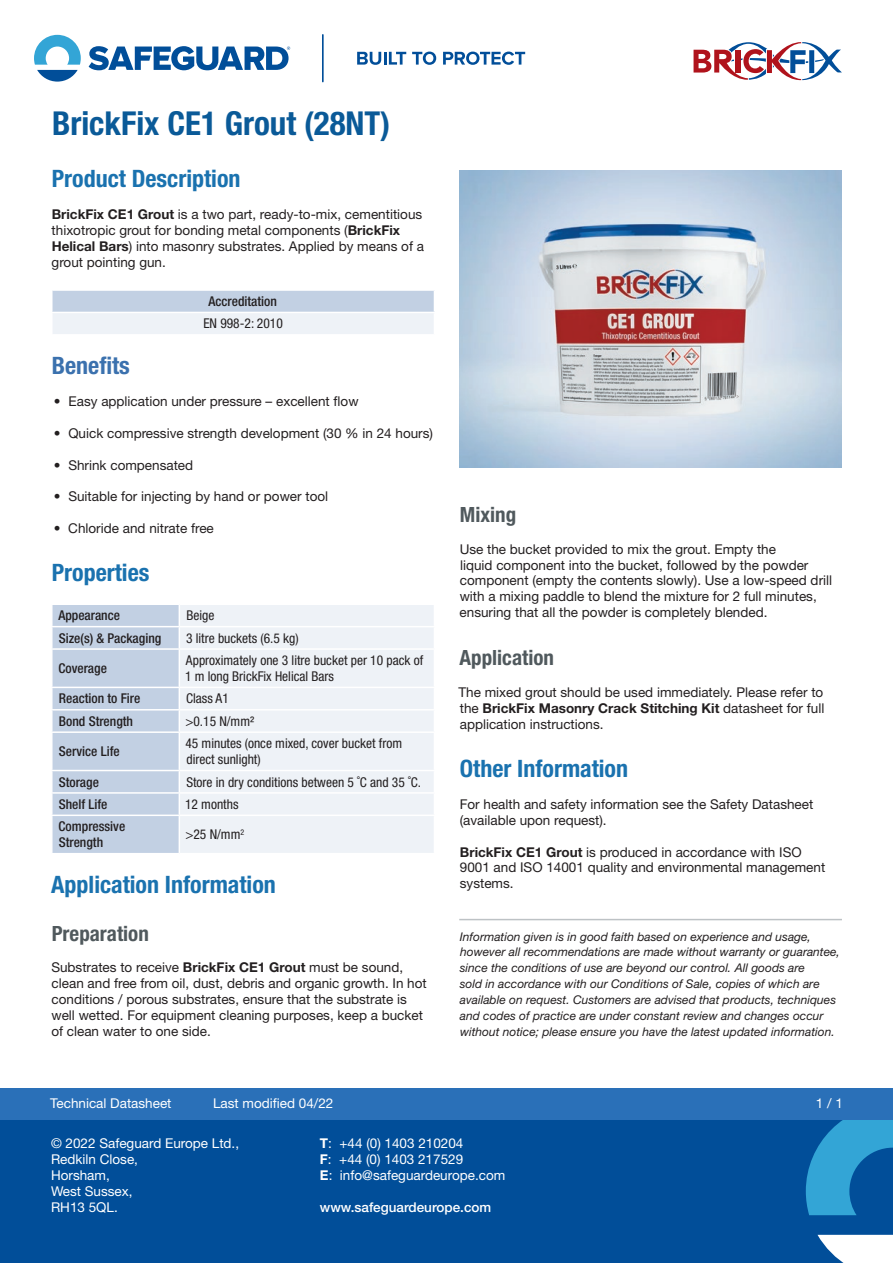
<style>
.page{position:relative;width:893px;height:1263px;background:#fff}
.page>*{position:absolute;margin:0;border:0;box-sizing:border-box;transform-origin:0 0}
.t1{font:700 condensed 33px "Helvetica Neue LT Std";color:#0a5a98}
.t2{font:700 condensed 24px "Helvetica Neue LT Std";color:#1a72af}
.t3{font:700 condensed 24px "Helvetica Neue LT Std";color:#3b71ae}
.t4{font:700 condensed 21px "Helvetica Neue LT Std";color:#50595d}
.t5{font:13.5px/15.9px "Helvetica Neue LT Std";color:#231f20}
.t6{font:condensed 13.5px/15.9px "Helvetica Neue LT Std";color:#231f20}
.t7{font:13.5px/15.9px "Helvetica Neue LT Std";color:#fff}
.t8{font:500 condensed 13.5px/15.9px "Helvetica Neue LT Std";color:#231f20}
.t9{font:500 13.5px "Helvetica Neue LT Std";color:#fff}
.t10{font:italic 12px/15.9px "Helvetica Neue LT Std";color:#231f20}
.s1{font-weight:700}
</style>
<div class="page">
<div style="left:0;top:1103px;width:893px;height:160px;background:#014e99"></div>
<svg style="left:817px;top:1235px;width:76px;height:28px;background:#d7e3ef"></svg>
<svg style="left:806px;top:1119px;width:87px;height:96px"></svg>
<div style="left:0;top:1087px;width:893px;height:32px;background:#2a70b8"></div>
<svg style="left:357px;top:52px;width:49px;height:13px"></svg>
<svg style="left:412px;top:52px;width:24px;height:13px"></svg>
<svg style="left:443px;top:52px;width:82px;height:13px"></svg>
<svg style="left:89px;top:46px;width:201px;height:24px"></svg>
<svg style="left:34px;top:35px;width:47px;height:47px"></svg>
<hr style="left:322px;top:35px;width:2px;height:47px;background:#014e99">
<svg style="left:693px;top:42px;width:149px;height:39px"></svg>
<div style="left:52px;top:290px;width:382px;height:22px;background:#c2d0e3"></div>
<div style="left:52px;top:312px;width:382px;height:23px;background:#eef2f7"></div>
<hr style="left:51px;top:289px;width:384px;height:2px;background:#fff">
<hr style="left:51px;top:291px;width:2px;height:21px;background:#fff">
<hr style="left:51px;top:312px;width:384px;height:1px;background:#fff">
<hr style="left:51px;top:313px;width:2px;height:21px;background:#fff">
<hr style="left:51px;top:334px;width:384px;height:2px;background:#fff">
<div style="left:180px;top:605px;width:254px;height:248px;background:#eef2f7"></div>
<hr style="left:179px;top:626px;width:256px;height:1px;background:#fff">
<hr style="left:179px;top:648px;width:256px;height:2px;background:#fff">
<hr style="left:179px;top:687px;width:256px;height:1px;background:#fff">
<hr style="left:179px;top:709px;width:256px;height:1px;background:#fff">
<hr style="left:179px;top:731px;width:256px;height:2px;background:#fff">
<hr style="left:179px;top:770px;width:256px;height:1px;background:#fff">
<hr style="left:179px;top:792px;width:256px;height:2px;background:#fff">
<hr style="left:179px;top:814px;width:256px;height:2px;background:#fff">
<svg style="left:52px;top:605px;width:127px;height:248px;background:#c5d2e4"></svg>
<img style="left:459px;top:170px;width:383px;height:298px">
<hr style="left:459px;top:919px;width:383px;height:1px;background:#bdc2c5">
<h1 class="t1" style="left:52px;top:103px;width:340px">BrickFix CE1 Grout (28NT)</h1>
<h2 class="t2" style="left:52px;top:164px;width:190px">Product Description</h2>
<p class="t5" style="left:52px;top:206px;width:374px"><span class="s1">BrickFix CE1 Grout</span> is a two part, ready-to-mix, cementitious thixotropic grout for bonding metal components (<span class="s1">BrickFix Helical Bars</span>) into masonry substrates. Applied by means of a grout pointing gun.</p>
<p class="t8" style="left:209px;top:293px;width:70px">Accreditation</p>
<p class="t6" style="left:203px;top:316px;width:81px">EN 998-2: 2010</p>
<h2 class="t3" style="left:52px;top:351px;width:80px">Benefits</h2>
<p class="t5" style="left:54px;top:393px;width:306px">• Easy application under pressure – excellent flow</p>
<p class="t5" style="left:54px;top:425px;width:381px">• Quick compressive strength development (30 % in 24 hours)</p>
<p class="t5" style="left:54px;top:457px;width:141px">• Shrink compensated</p>
<p class="t5" style="left:54px;top:488px;width:276px">• Suitable for injecting by hand or power tool</p>
<p class="t5" style="left:54px;top:520px;width:161px">• Chloride and nitrate free</p>
<h2 class="t2" style="left:52px;top:558px;width:99px">Properties</h2>
<p class="t8" style="left:58px;top:607px;width:63px">Appearance</p>
<p class="t6" style="left:187px;top:607px;width:29px">Beige</p>
<p class="t8" style="left:59px;top:630px;width:104px">Size(s) &amp; Packaging</p>
<p class="t6" style="left:186px;top:630px;width:114px">3 litre buckets (6.5 kg)</p>
<p class="t8" style="left:59px;top:660px;width:50px">Coverage</p>
<p class="t6" style="left:185px;top:652px;width:240px">Approximately one 3 litre bucket per 10 pack of<br>1 m long BrickFix Helical Bars</p>
<p class="t8" style="left:59px;top:690px;width:83px">Reaction to Fire</p>
<p class="t6" style="left:186px;top:691px;width:44px">Class A1</p>
<p class="t8" style="left:59px;top:713px;width:76px">Bond Strength</p>
<p class="t6" style="left:185px;top:713px;width:70px">&gt;0.15 N/mm²</p>
<p class="t8" style="left:59px;top:743px;width:62px">Service Life</p>
<p class="t6" style="left:185px;top:735px;width:218px">45 minutes (once mixed, cover bucket from direct sunlight)</p>
<p class="t8" style="left:59px;top:774px;width:42px">Storage</p>
<p class="t6" style="left:186px;top:774px;width:236px">Store in dry conditions between 5 ˚C and 35 ˚C.</p>
<p class="t8" style="left:59px;top:796px;width:50px">Shelf Life</p>
<p class="t6" style="left:185px;top:796px;width:55px">12 months</p>
<p class="t8" style="left:59px;top:818px;width:68px">Compressive<br>Strength</p>
<p class="t6" style="left:185px;top:826px;width:60px">&gt;25 N/mm<sup>2</sup></p>
<h2 class="t2" style="left:51px;top:870px;width:226px">Application Information</h2>
<h3 class="t4" style="left:52px;top:920px;width:99px">Preparation</h3>
<p class="t5" style="left:51px;top:959px;width:377px">Substrates to receive <span class="s1">BrickFix CE1 Grout</span> must be sound, clean and free from oil, dust, debris and organic growth. In hot conditions / porous substrates, ensure that the substrate is well wetted. For equipment cleaning purposes, keep a bucket of clean water to one side.</p>
<h3 class="t4" style="left:460px;top:501px;width:58px">Mixing</h3>
<p class="t5" style="left:460px;top:541px;width:374px">Use the bucket provided to mix the grout. Empty the<br>liquid component into the bucket, followed by the powder component (empty the contents slowly). Use a low-speed drill with a mixing paddle to blend the mixture for 2 full minutes, ensuring that all the powder is completely blended.</p>
<h3 class="t4" style="left:460px;top:645px;width:96px">Application</h3>
<p class="t5" style="left:458px;top:684px;width:367px;text-align:justify">The mixed grout should be used immediately. Please refer to the <span class="s1">BrickFix Masonry Crack Stitching Kit</span> datasheet for full application instructions.</p>
<h2 class="t2" style="left:460px;top:754px;width:170px">Other Information</h2>
<p class="t5" style="left:460px;top:796px;width:355px">For health and safety information see the Safety Datasheet (available upon request).</p>
<p class="t5" style="left:460px;top:844px;width:367px"><span class="s1">BrickFix CE1 Grout</span> is produced in accordance with ISO<br>9001 and ISO 14001 quality and environmental management systems.</p>
<p class="t10" style="left:460px;top:928px;width:382px">Information given is in good faith based on experience and usage, however all recommendations are made without warranty or guarantee, since the conditions of use are beyond our control. All goods are<br>sold in accordance with our Conditions of Sale, copies of which are available on request. Customers are advised that products, techniques and codes of practice are under constant review and changes occur without notice; please ensure you have the latest updated information.</p>
<p class="t7" style="left:50px;top:1095px;width:123px">Technical Datasheet</p>
<p class="t7" style="left:213px;top:1095px;width:122px">Last modified 04/22</p>
<p class="t7" style="left:816px;top:1095px;width:29px">1 / 1</p>
<p class="t7" style="left:51px;top:1135px;width:190px">© 2022 Safeguard Europe Ltd.,<br>Redkiln Close,<br>Horsham,<br>West Sussex,<br>RH13 5QL.</p>
<p class="t7" style="left:320px;top:1135px;width:187px"><span class="s1">T</span>: +44 (0) 1403 210204<br><span class="s1">F</span>: +44 (0) 1403 217529<br><span class="s1">E</span>: info@safeguardeurope.com</p>
<p class="t9" style="left:320px;top:1199px;width:173px">www.safeguardeurope.com</p>
</div>
